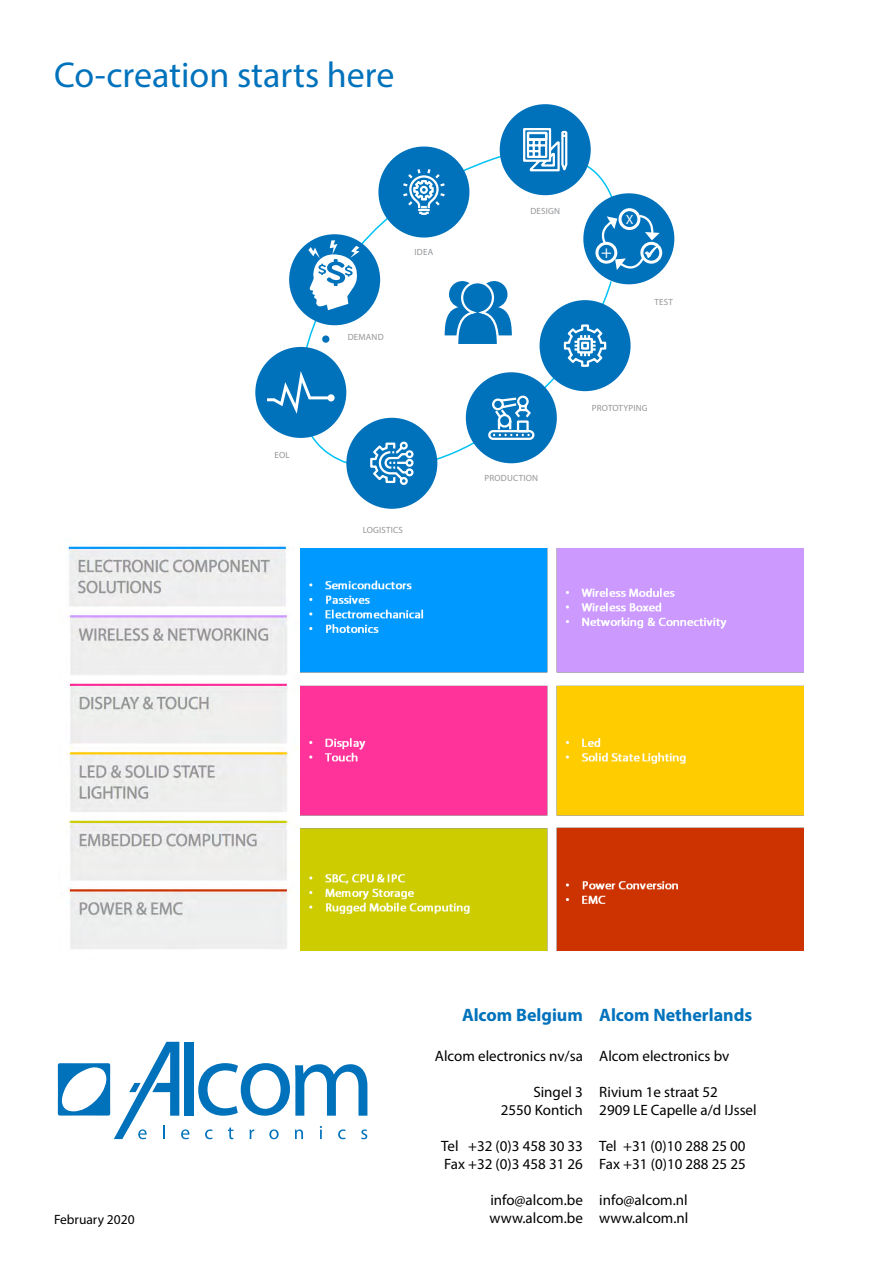
<style>
.page{position:relative;width:893px;height:1263px;background:#fff}
.page>*{position:absolute;margin:0;border:0;box-sizing:border-box;transform-origin:0 0}
.t1{font:36px "Myriad Pro";color:#0072bc}
.t2{font:700 18px "Myriad Pro";color:#0072bc}
.t3{font:18px "Myriad Pro";color:#fff}
.t4{font:15px/18px "Myriad Pro";color:#000}
.t5{font:13.5px "Myriad Pro";color:#000}
.t6{font:13.5px "Myriad Pro";color:#fff}
.t7{font:9px "Myriad Pro";letter-spacing:.02em;color:#939598}
</style>
<div class="page">
<svg style="left:205px;top:1129px;width:8px;height:10px"></svg>
<svg style="left:228px;top:1127px;width:5px;height:12px"></svg>
<svg style="left:250px;top:1129px;width:4px;height:10px"></svg>
<svg style="left:269px;top:1129px;width:10px;height:10px"></svg>
<svg style="left:295px;top:1129px;width:8px;height:10px"></svg>
<svg style="left:320px;top:1126px;width:2px;height:13px"></svg>
<svg style="left:338px;top:1129px;width:8px;height:10px"></svg>
<svg style="left:361px;top:1129px;width:6px;height:10px"></svg>
<div style="left:184px;top:1042px;width:9px;height:74px;background:#0072bc"></div>
<svg style="left:198px;top:1063px;width:169px;height:53px"></svg>
<svg style="left:58px;top:1042px;width:131px;height:97px"></svg>
<svg style="left:290px;top:146px;width:332px;height:325px"></svg>
<div style="left:378px;top:146px;width:91px;height:92px;background:#0072bc;border-radius:50%"></div>
<svg style="left:403px;top:169px;width:42px;height:46px"></svg>
<div style="left:500px;top:104px;width:91px;height:91px;background:#0072bc;border-radius:50%"></div>
<svg style="left:523px;top:128px;width:45px;height:44px"></svg>
<div style="left:540px;top:300px;width:91px;height:91px;background:#0072bc;border-radius:50%"></div>
<svg style="left:563px;top:324px;width:44px;height:43px"></svg>
<div style="left:466px;top:372px;width:91px;height:91px;background:#0072bc;border-radius:50%"></div>
<svg style="left:488px;top:395px;width:47px;height:45px"></svg>
<div style="left:346px;top:418px;width:91px;height:91px;background:#0072bc;border-radius:50%"></div>
<svg style="left:370px;top:441px;width:44px;height:44px"></svg>
<svg style="left:445px;top:280px;width:67px;height:67px"></svg>
<div style="left:255px;top:347px;width:91px;height:91px;background:#0072bc;border-radius:50%"></div>
<svg style="left:267px;top:371px;width:68px;height:43px"></svg>
<div style="left:583px;top:193px;width:91px;height:91px;background:#0072bc;border-radius:50%"></div>
<div style="left:595px;top:242px;width:22px;height:22px;border:3px solid #fff;border-radius:50%"></div>
<div style="left:618px;top:208px;width:22px;height:22px;border:3px solid #fff;border-radius:50%"></div>
<div style="left:640px;top:242px;width:22px;height:22px;border:3px solid #fff;border-radius:50%"></div>
<div style="left:289px;top:234px;width:91px;height:91px;background:#0072bc;border-radius:50%"></div>
<svg style="left:308px;top:240px;width:52px;height:70px"></svg>
<div style="left:322px;top:335px;width:7px;height:8px;background:#0072bc;border-radius:50%"></div>
<img style="left:66px;top:544px;width:224px;height:405px">
<img style="left:301px;top:548px;width:503px;height:402px">
<svg style="left:597px;top:214px;width:63px;height:61px"></svg>
<h1 class="t1" style="left:54px;top:52px;width:342px">Co-creation starts here</h1>
<p class="t7" style="left:274px;top:450px;width:17px">EOL</p>
<p class="t7" style="left:348px;top:331px;width:37px">DEMAND</p>
<p class="t7" style="left:415px;top:247px;width:20px">IDEA</p>
<p class="t7" style="left:363px;top:525px;width:42px">LOGISTICS</p>
<p class="t7" style="left:530px;top:205px;width:31px">DESIGN</p>
<p class="t3" style="left:601px;top:241px;width:12px">+</p>
<p class="t6" style="left:626px;top:211px;width:9px">X</p>
<p class="t7" style="left:655px;top:296px;width:20px">TEST</p>
<p class="t7" style="left:485px;top:472px;width:55px">PRODUCTION</p>
<p class="t7" style="left:592px;top:402px;width:57px">PROTOTYPING</p>
<p class="t5" style="left:54px;top:1211px;width:82px">February 2020</p>
<p class="t2" style="left:462px;top:1003px;width:122px">Alcom Belgium</p>
<p class="t4" style="left:435px;top:1047px;width:150px">Alcom electronics nv/sa</p>
<p class="t4" style="left:501px;top:1083px;width:84px;text-align:right">Singel 3<br>2550 Kontich</p>
<p class="t4" style="left:441px;top:1137px;width:143px">Tel +32 (0)3 458 30 33<br>Fax +32 (0)3 458 31 26</p>
<p class="t4" style="left:490px;top:1191px;width:95px">info@alcom.be www.alcom.be</p>
<p class="t2" style="left:599px;top:1003px;width:154px">Alcom Netherlands</p>
<p class="t4" style="left:599px;top:1047px;width:131px">Alcom electronics bv</p>
<p class="t4" style="left:599px;top:1083px;width:159px">Rivium 1e straat 52<br>2909 LE Capelle a/d IJssel</p>
<p class="t4" style="left:599px;top:1137px;width:148px">Tel +31 (0)10 288 25 00<br>Fax +31 (0)10 288 25 25</p>
<p class="t4" style="left:599px;top:1191px;width:91px">info@alcom.nl www.alcom.nl</p>
</div>
